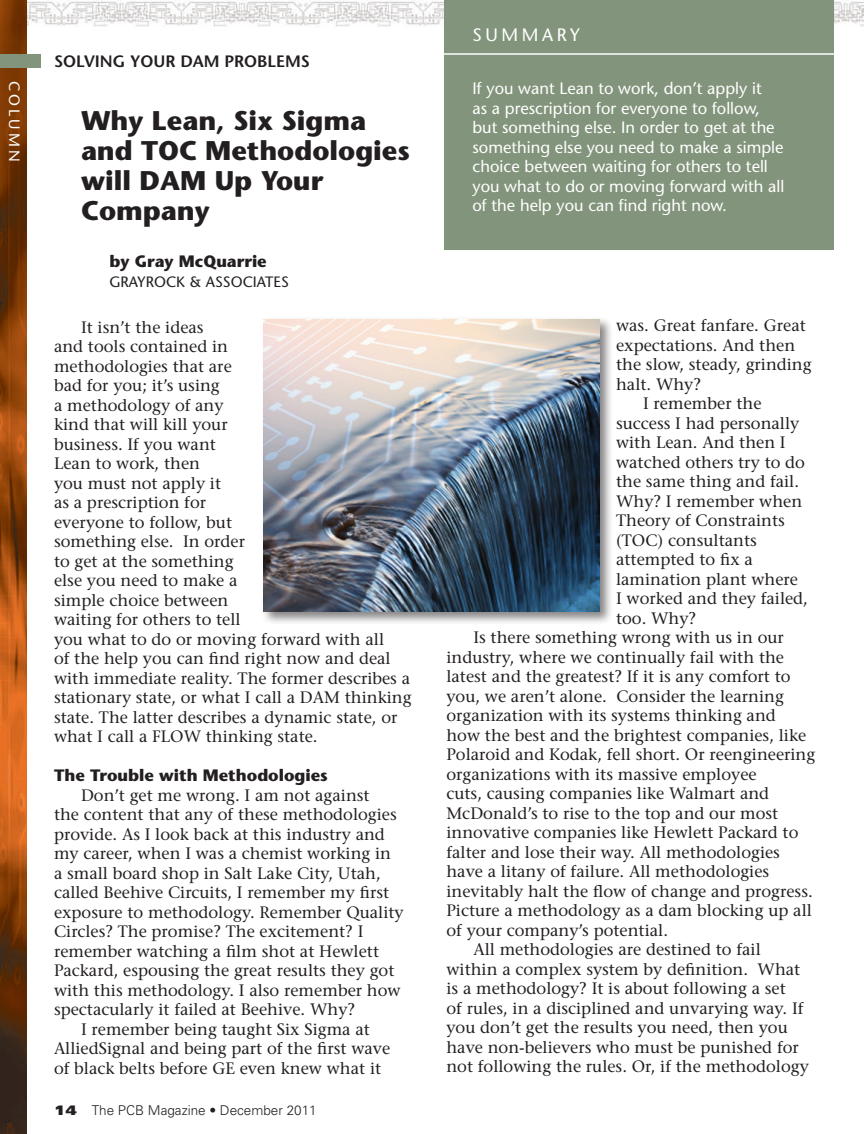
<style>
.page{position:relative;width:864px;height:1134px;background:#fff}
.page>*{position:absolute;margin:0;border:0;box-sizing:border-box;transform-origin:0 0}
.t1{font:700 27px/30px "Stone Sans";color:#231f20}
.t2{font:18px "Stone Sans";color:#fff}
.t3{font:16.5px/19.5px "Stone Serif";color:#231f20}
.t4{font:16.5px/19.5px "Stone Sans";color:#fff}
.t5{font:700 16.5px "Stone Sans";color:#231f20}
.t6{font:600 16.5px "Stone Sans";color:#231f20}
.t7{font:15px "Stone Sans";color:#231f20}
.t8{font:15px "Stone Sans";color:#fff}
.t9{font:300 13.5px "Univers";color:#231f20}
.s1{font-weight:900;font-stretch:expanded}
</style>
<div class="page">
<img style="left:27px;top:0;width:837px;height:27px">
<img style="left:0;top:0;width:27px;height:1134px">
<div style="left:444px;top:0;width:390px;height:249px;background:#82947b"></div>
<hr style="left:435px;top:53px;width:402px;height:2px;background:#fff">
<div style="left:0;top:54px;width:40px;height:14px;background:#82947b"></div>
<div style="left:261px;top:317px;width:352px;height:308px;background:#231f20;opacity:.55"></div>
<img style="left:264px;top:320px;width:335px;height:292px">
<p class="t8" style="left:24px;top:81px;width:65px;rotate:90deg">column</p>
<p class="t6" style="left:54px;top:51px;width:140px">SOLVING YOUR DAM</p>
<p class="t6" style="left:224px;top:51px;width:74px">PROBLEMS</p>
<h1 class="t1" style="left:81px;top:105px;width:330px">Why Lean, Six Sigma and TOC Methodologies will DAM Up Your<br>Company</h1>
<p class="t5" style="left:110px;top:251px;width:159px">by Gray McQuarrie</p>
<p class="t7" style="left:110px;top:272px;width:47px">Grayrock</p>
<p class="t7" style="left:189px;top:272px;width:35px">&amp; Associates</p>
<p class="t3" style="left:54px;top:317px;width:359px;text-indent:27px">It isn’t the ideas<br>and tools contained in<br>methodologies that are<br>bad for you; it’s using<br>a methodology of any<br>kind that will kill your<br>business. If you want<br>Lean to work, then<br>you must not apply it<br>as a prescription for<br>everyone to follow, but<br>something else. In order<br>to get at the something<br>else you need to make a<br>simple choice between<br>waiting for others to tell<br>you what to do or moving forward with all<br>of the help you can find right now and deal with immediate reality. The former describes a stationary state, or what I call a DAM thinking state. The latter describes a dynamic state, or what I call a FLOW thinking state.</p>
<p class="t5" style="left:54px;top:765px;width:275px">The Trouble with Methodologies</p>
<p class="t3" style="left:81px;top:785px;width:290px">Don’t get me wrong. I am not against</p>
<p class="t3" style="left:54px;top:805px;width:344px">the content that any of these methodologies</p>
<p class="t3" style="left:54px;top:824px;width:332px">provide. As I look back at this industry and</p>
<p class="t3" style="left:54px;top:844px;width:339px">my career, when I was a chemist working in</p>
<p class="t3" style="left:54px;top:863px;width:328px">a small board shop in Salt Lake City, Utah,</p>
<p class="t3" style="left:54px;top:883px;width:337px">called Beehive Circuits, I remember my first</p>
<p class="t3" style="left:54px;top:902px;width:351px">exposure to methodology. Remember Quality</p>
<p class="t3" style="left:54px;top:922px;width:311px">Circles? The promise? The excitement? I</p>
<p class="t3" style="left:54px;top:941px;width:327px">remember watching a film shot at Hewlett</p>
<p class="t3" style="left:54px;top:961px;width:342px">Packard, espousing the great results they got</p>
<p class="t3" style="left:54px;top:980px;width:348px">with this methodology. I also remember how</p>
<p class="t3" style="left:54px;top:1000px;width:303px">spectacularly it failed at Beehive. Why?</p>
<p class="t3" style="left:81px;top:1019px;width:290px">I remember being taught Six Sigma at</p>
<p class="t3" style="left:54px;top:1039px;width:338px">AlliedSignal and being part of the first wave</p>
<p class="t3" style="left:54px;top:1058px;width:329px">of black belts before GE even knew what it</p>
<p class="t9" style="left:54px;top:1102px;width:264px"><span class="s1">14</span> The PCB Magazine • December 2011</p>
<p class="t2" style="left:472px;top:24px;width:34px">summar</p>
<p class="t2" style="left:570px;top:24px;width:11px">y</p>
<p class="t4" style="left:473px;top:79px;width:313px">If you want Lean to work, don’t apply it<br>as a prescription for everyone to follow, but something else. In order to get at the something else you need to make a simple choice between waiting for others to tell you what to do or moving forward with all of the help you can find right now.</p>
<p class="t3" style="left:616px;top:316px;width:191px">was. Great fanfare. Great</p>
<p class="t3" style="left:616px;top:335px;width:181px">expectations. And then</p>
<p class="t3" style="left:616px;top:355px;width:197px">the slow, steady, grinding</p>
<p class="t3" style="left:616px;top:374px;width:87px">halt. Why?</p>
<p class="t3" style="left:643px;top:394px;width:120px">I remember the</p>
<p class="t3" style="left:616px;top:413px;width:185px">success I had personally</p>
<p class="t3" style="left:616px;top:433px;width:171px">with Lean. And then I</p>
<p class="t3" style="left:616px;top:452px;width:190px">watched others try to do</p>
<p class="t3" style="left:616px;top:472px;width:185px">the same thing and fail.</p>
<p class="t3" style="left:616px;top:491px;width:188px">Why? I remember when</p>
<p class="t3" style="left:616px;top:511px;width:170px">Theory of Constraints</p>
<p class="t3" style="left:616px;top:530px;width:142px">(TOC) consultants</p>
<p class="t3" style="left:616px;top:550px;width:138px">attempted to fix a</p>
<p class="t3" style="left:616px;top:569px;width:183px">lamination plant where</p>
<p class="t3" style="left:616px;top:589px;width:193px">I worked and they failed,</p>
<p class="t3" style="left:616px;top:608px;width:82px">too. Why?</p>
<p class="t3" style="left:473px;top:628px;width:312px">Is there something wrong with us in our</p>
<p class="t3" style="left:446px;top:647px;width:339px">industry, where we continually fail with the</p>
<p class="t3" style="left:446px;top:667px;width:346px">latest and the greatest? If it is any comfort to</p>
<p class="t3" style="left:446px;top:686px;width:339px">you, we aren’t alone. Consider the learning</p>
<p class="t3" style="left:446px;top:706px;width:331px">organization with its systems thinking and</p>
<p class="t3" style="left:446px;top:725px;width:361px">how the best and the brightest companies, like</p>
<p class="t3" style="left:446px;top:745px;width:370px">Polaroid and Kodak, fell short. Or reengineering</p>
<p class="t3" style="left:446px;top:764px;width:312px">organizations with its massive employee</p>
<p class="t3" style="left:446px;top:784px;width:324px">cuts, causing companies like Walmart and</p>
<p class="t3" style="left:446px;top:803px;width:333px">McDonald’s to rise to the top and our most</p>
<p class="t3" style="left:446px;top:823px;width:354px">innovative companies like Hewlett Packard to</p>
<p class="t3" style="left:446px;top:842px;width:335px">falter and lose their way. All methodologies</p>
<p class="t3" style="left:446px;top:862px;width:324px">have a litany of failure. All methodologies</p>
<p class="t3" style="left:446px;top:881px;width:368px">inevitably halt the flow of change and progress.</p>
<p class="t3" style="left:446px;top:901px;width:367px">Picture a methodology as a dam blocking up all</p>
<p class="t3" style="left:446px;top:920px;width:223px">of your company’s potential.</p>
<p class="t3" style="left:473px;top:940px;width:289px">All methodologies are destined to fail</p>
<p class="t3" style="left:446px;top:959px;width:355px">within a complex system by definition. What</p>
<p class="t3" style="left:446px;top:979px;width:341px">is a methodology? It is about following a set</p>
<p class="t3" style="left:446px;top:998px;width:359px">of rules, in a disciplined and unvarying way. If</p>
<p class="t3" style="left:446px;top:1018px;width:343px">you don’t get the results you need, then you</p>
<p class="t3" style="left:446px;top:1037px;width:354px">have non-believers who must be punished for</p>
<p class="t3" style="left:446px;top:1057px;width:364px">not following the rules. Or, if the methodology</p>
</div>
